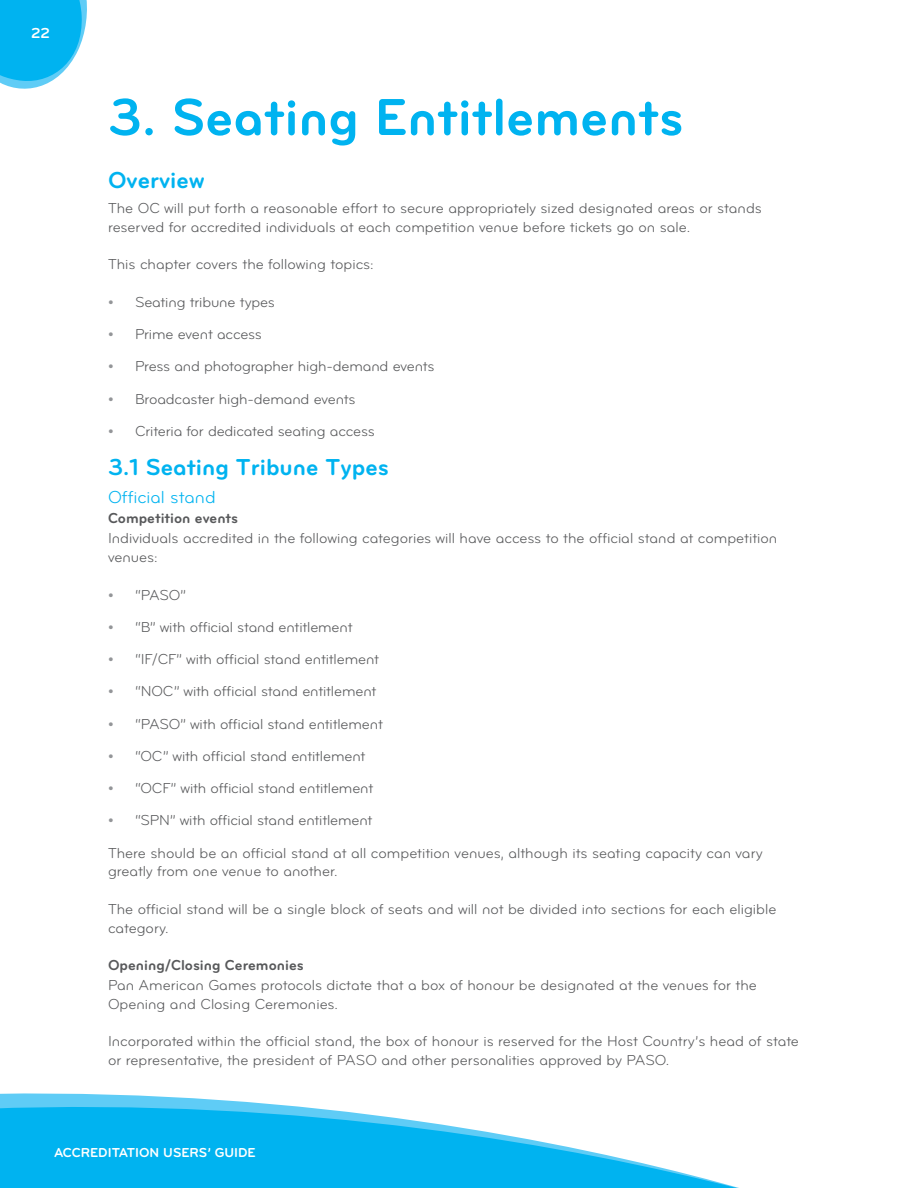
<style>
.page{position:relative;width:918px;height:1188px;background:#fff}
.page>*{position:absolute;margin:0;border:0;box-sizing:border-box;transform-origin:0 0}
.t1{font:54px "Bryant Bold Alternate";color:#00b3f0}
.t2{font:24px "Bryant Bold Alternate";color:#00b3f0}
.t3{font:18px "Bryant Regular Alternate";color:#00b3f0}
.t4{font:15px/18.8px "Bryant Regular Alternate";color:#58595b}
.t5{font:15px "Bryant Bold Alternate";color:#58595b}
.t6{font:15px "Bryant Bold Alternate";color:#fff}
.t7{font:13.5px "Bryant Bold Alternate";color:#fff}
.s1{font-family:"Bryant Bold Alternate";color:#939598}
</style>
<div class="page">
<svg style="left:0;top:0;width:87px;height:89px;background:#2ec0f2"></svg>
<svg style="left:0;top:1093px;width:739px;height:95px;fill:#00b3f0"></svg>
<p class="t6" style="left:31px;top:24px;width:20px">22</p>
<h1 class="t1" style="left:108px;top:84px;width:577px">3. Seating Entitlements</h1>
<h2 class="t2" style="left:108px;top:165px;width:98px">Overview</h2>
<p class="t4" style="left:108px;top:199px;width:655px">The OC will put forth a reasonable effort to secure appropriately sized designated areas or stands reserved for accredited individuals at each competition venue before tickets go on sale.</p>
<p class="t4" style="left:108px;top:255px;width:267px">This chapter covers the following topics:</p>
<p class="t4" style="left:108px;top:293px;width:168px"><span class="s1">•</span> Seating tribune types</p>
<p class="t4" style="left:108px;top:325px;width:155px"><span class="s1">•</span> Prime event access</p>
<p class="t4" style="left:108px;top:357px;width:328px"><span class="s1">•</span> Press and photographer high-demand events</p>
<p class="t4" style="left:108px;top:389px;width:249px"><span class="s1">•</span> Broadcaster high-demand events</p>
<p class="t4" style="left:108px;top:422px;width:268px"><span class="s1">•</span> Criteria for dedicated seating access</p>
<h2 class="t2" style="left:108px;top:452px;width:282px">3.1 Seating Tribune Types</h2>
<p class="t3" style="left:108px;top:486px;width:109px">Official stand</p>
<p class="t5" style="left:108px;top:509px;width:132px">Competition events</p>
<p class="t4" style="left:108px;top:529px;width:671px">Individuals accredited in the following categories will have access to the official stand at competition venues:</p>
<p class="t4" style="left:108px;top:585px;width:80px"><span class="s1">•</span> “PASO”</p>
<p class="t4" style="left:108px;top:618px;width:246px"><span class="s1">•</span> “B” with official stand entitlement</p>
<p class="t4" style="left:108px;top:650px;width:273px"><span class="s1">•</span> “IF/CF” with official stand entitlement</p>
<p class="t4" style="left:108px;top:682px;width:270px"><span class="s1">•</span> “NOC” with official stand entitlement</p>
<p class="t4" style="left:108px;top:714px;width:276px"><span class="s1">•</span> “PASO” with official stand entitlement</p>
<p class="t4" style="left:108px;top:747px;width:259px"><span class="s1">•</span> “OC” with official stand entitlement</p>
<p class="t4" style="left:108px;top:779px;width:267px"><span class="s1">•</span> “OCF” with official stand entitlement</p>
<p class="t4" style="left:108px;top:804px;width:656px;line-height:32.2px"><span class="s1">•</span> “SPN” with official stand entitlement<br>There should be an official stand at all competition venues, although its seating capacity can vary</p>
<p class="t4" style="left:108px;top:862px;width:231px">greatly from one venue to another.</p>
<p class="t4" style="left:108px;top:900px;width:670px">The official stand will be a single block of seats and will not be divided into sections for each eligible category.</p>
<p class="t5" style="left:108px;top:956px;width:197px">Opening/Closing Ceremonies</p>
<p class="t4" style="left:108px;top:976px;width:650px">Pan American Games protocols dictate that a box of honour be designated at the venues for the<br>Opening and Closing Ceremonies.</p>
<p class="t4" style="left:108px;top:1032px;width:693px">Incorporated within the official stand, the box of honour is reserved for the Host Country’s head of state or representative, the president of PASO and other personalities approved by PASO.</p>
<p class="t7" style="left:54px;top:1144px;width:203px">ACCREDITATION USERS’ GUIDE</p>
</div>
